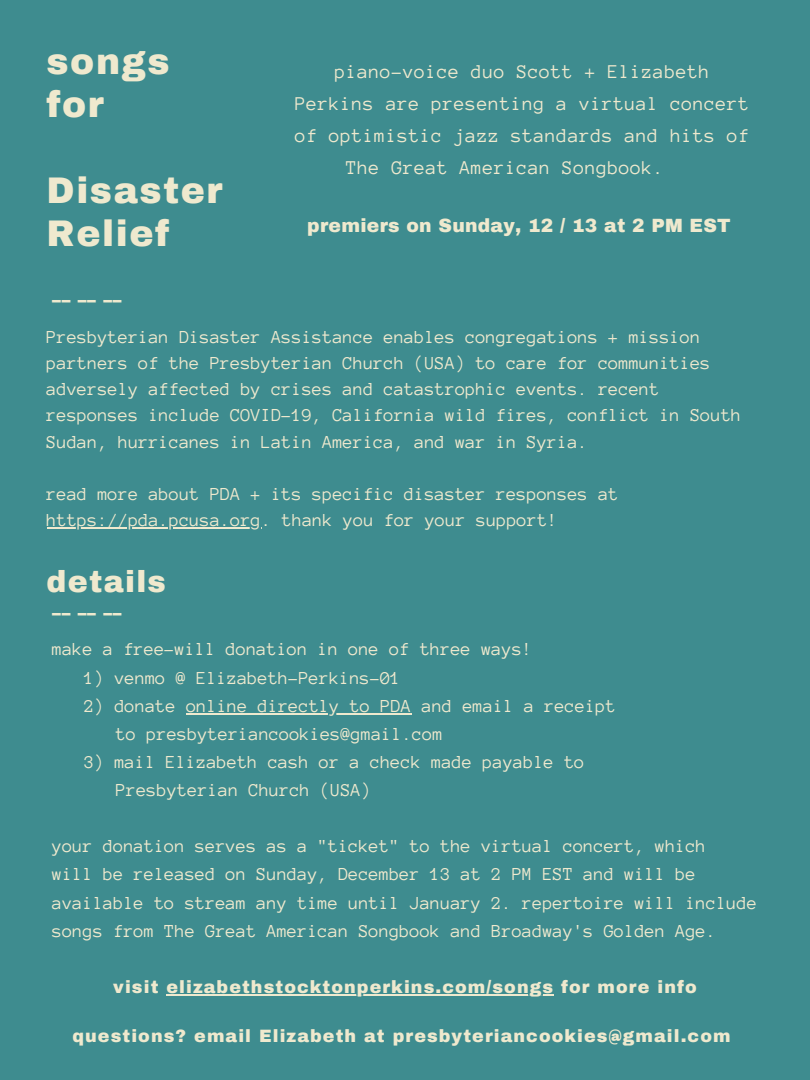
<style>
.page{position:relative;width:810px;height:1080px;background:#3e8c8f}
.page>*{position:absolute;margin:0;border:0;box-sizing:border-box;transform-origin:0 0}
.t1{font:900 36.25px/42.9px "Archivo";letter-spacing:.045em;color:#efe9ce}
.t2{font:900 30px "Archivo";letter-spacing:.045em;color:#efe9ce}
.t3{font:20px "Anonymous Pro";letter-spacing:.025em;color:#efe9ce}
.t4{font:18.75px/28.1px "Anonymous Pro";color:#efe9ce}
.t5{font:900 18.75px "Archivo";letter-spacing:.015em;color:#efe9ce}
.t6{font:900 17.5px "Archivo";letter-spacing:.06em;color:#efe9ce}
</style>
<div class="page">
<hr style="left:186px;top:713px;width:226px;height:2px;background:#efe9ce">
<hr style="left:166px;top:994px;width:388px;height:1px;background:#efe9ce">
<hr style="left:47px;top:527px;width:215px;height:2px;background:#efe9ce">
<h1 class="t1" style="left:47px;top:41px;width:125px">songs for</h1>
<h1 class="t1" style="left:47px;top:170px;width:178px">Disaster<br>Relief</h1>
<p class="t6" style="left:52px;top:290px;width:71px">–– –– ––</p>
<p class="t3" style="left:335px;top:62px;width:376px">piano-voice duo Scott + Elizabeth</p>
<p class="t3" style="left:295px;top:94px;width:456px">Perkins are presenting a virtual concert</p>
<p class="t3" style="left:295px;top:125px;width:456px">of optimistic jazz standards and hits of</p>
<p class="t3" style="left:346px;top:157px;width:320px">The Great American Songbook.</p>
<p class="t5" style="left:307px;top:215px;width:425px">premiers on Sunday, 12 / 13 at 2 PM EST</p>
<p class="t4" style="left:47px;top:324px;width:696px;line-height:26.2px">Presbyterian Disaster Assistance enables congregations + mission partners of the Presbyterian Church (USA) to care for communities adversely affected by crises and catastrophic events. recent responses include COVID-19, California wild fires, conflict in South Sudan, hurricanes in Latin America, and war in Syria.</p>
<p class="t4" style="left:47px;top:481px;width:574px;line-height:26.2px">read more about PDA + its specific disaster responses at https://pda.pcusa.org. thank you for your support!</p>
<h2 class="t2" style="left:47px;top:566px;width:121px">details</h2>
<p class="t6" style="left:52px;top:603px;width:71px">–– –– ––</p>
<p class="t4" style="left:52px;top:635px;width:482px">make a free-will donation in one of three ways!</p>
<p class="t4" style="left:84px;top:664px;width:318px">1) venmo @ Elizabeth-Perkins-01</p>
<p class="t4" style="left:116px;top:692px;width:502px;text-indent:-32px">2) donate online directly to PDA and email a receipt to presbyteriancookies@gmail.com</p>
<p class="t4" style="left:116px;top:748px;width:470px;text-indent:-32px">3) mail Elizabeth cash or a check made payable to<br>Presbyterian Church (USA)</p>
<p class="t4" style="left:52px;top:832px;width:707px">your donation serves as a "ticket" to the virtual concert, which<br>will be released on Sunday, December 13 at 2 PM EST and will be available to stream any time until January 2. repertoire will include songs from The Great American Songbook and Broadway's Golden Age.</p>
<p class="t6" style="left:113px;top:977px;width:585px">visit elizabethstocktonperkins.com/songs for more info</p>
<p class="t6" style="left:72px;top:1026px;width:660px">questions? email Elizabeth at presbyteriancookies@gmail.com</p>
</div>
